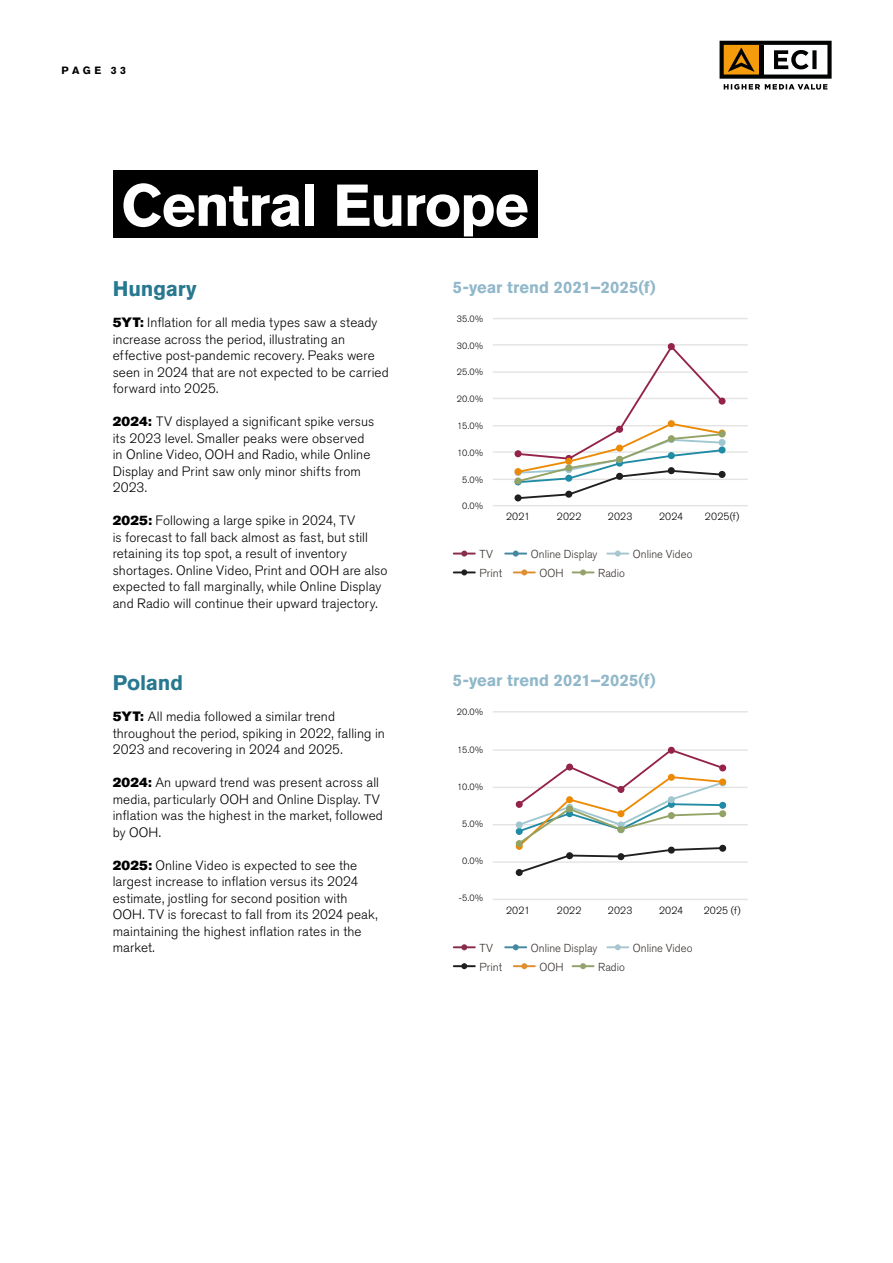
<style>
.page{position:relative;width:893px;height:1263px;background:#fff}
.page>*{position:absolute;margin:0;border:0;box-sizing:border-box;transform-origin:0 0}
.t1{font:700 58.5px "Akzidenz Grotesk Std";letter-spacing:-.02em;color:#fff}
.t2{font:700 21px "Akzidenz Grotesk Std";letter-spacing:-.005em;color:#287890}
.t3{font:700 16.5px "Akzidenz Grotesk Std";letter-spacing:.005em;color:#91b8ca}
.t4{font:300 13.5px/16.5px "Akzidenz Grotesk Std";letter-spacing:.01em;color:#000}
.t5{font:300 11.55px "Akzidenz Grotesk Std";letter-spacing:.005em;color:#36302d}
.t6{font:700 10.5px "Akzidenz Grotesk Std";letter-spacing:.32em;color:#000}
.t7{font:300 10.35px "Akzidenz Grotesk Std";letter-spacing:.02em;color:#000}
.t8{font:300 9px "Akzidenz Grotesk Std";letter-spacing:.005em;color:#000}
.s1{font-family:"Akzidenz Grotesk Std Super";font-weight:400}
</style>
<div class="page">
<div style="left:113px;top:170px;width:424px;height:68px;background:#000"></div>
<svg style="left:453px;top:550px;width:23px;height:7px"></svg>
<svg style="left:504px;top:550px;width:23px;height:7px"></svg>
<svg style="left:606px;top:550px;width:23px;height:7px"></svg>
<svg style="left:453px;top:569px;width:23px;height:6px"></svg>
<svg style="left:513px;top:569px;width:23px;height:6px"></svg>
<svg style="left:572px;top:569px;width:22px;height:6px"></svg>
<svg style="left:453px;top:944px;width:23px;height:6px"></svg>
<svg style="left:504px;top:944px;width:23px;height:6px"></svg>
<svg style="left:606px;top:944px;width:23px;height:6px"></svg>
<svg style="left:453px;top:963px;width:23px;height:6px"></svg>
<svg style="left:513px;top:963px;width:23px;height:6px"></svg>
<svg style="left:572px;top:963px;width:22px;height:6px"></svg>
<hr style="left:493px;top:505px;width:255px;height:1px;background:#e4e3e2">
<hr style="left:493px;top:479px;width:255px;height:1px;background:#e4e3e2">
<hr style="left:493px;top:451px;width:255px;height:2px;background:#e4e3e2">
<hr style="left:493px;top:425px;width:255px;height:1px;background:#e4e3e2">
<hr style="left:493px;top:398px;width:255px;height:1px;background:#e4e3e2">
<hr style="left:493px;top:371px;width:255px;height:2px;background:#e4e3e2">
<hr style="left:493px;top:344px;width:255px;height:2px;background:#e4e3e2">
<hr style="left:493px;top:318px;width:255px;height:1px;background:#e4e3e2">
<div style="left:514px;top:450px;width:8px;height:7px;border:1px solid #94234a;border-radius:50%"></div>
<div style="left:668px;top:343px;width:7px;height:7px;border:1px solid #94234a;border-radius:50%"></div>
<div style="left:718px;top:398px;width:8px;height:7px;border:1px solid #94234a;border-radius:50%"></div>
<div style="left:514px;top:478px;width:8px;height:7px;border:1px solid #1f8ba5;border-radius:50%"></div>
<div style="left:718px;top:446px;width:8px;height:7px;border:1px solid #1f8ba5;border-radius:50%"></div>
<div style="left:514px;top:469px;width:8px;height:7px;border:1px solid #a0c7d0;border-radius:50%"></div>
<div style="left:718px;top:439px;width:8px;height:7px;border:1px solid #a0c7d0;border-radius:50%"></div>
<div style="left:514px;top:494px;width:8px;height:7px;border:1px solid #1f1f1f;border-radius:50%"></div>
<div style="left:718px;top:471px;width:8px;height:7px;border:1px solid #1f1f1f;border-radius:50%"></div>
<div style="left:514px;top:468px;width:8px;height:7px;border:1px solid #ed8a05;border-radius:50%"></div>
<div style="left:718px;top:429px;width:8px;height:8px;border:1px solid #ed8a05;border-radius:50%"></div>
<div style="left:514px;top:477px;width:8px;height:7px;border:1px solid #93a365;border-radius:50%"></div>
<svg style="left:515px;top:344px;width:210px;height:157px"></svg>
<div style="left:718px;top:430px;width:8px;height:7px;border:1px solid #93a365;border-radius:50%"></div>
<hr style="left:493px;top:899px;width:255px;height:1px;background:#e4e3e2">
<hr style="left:493px;top:861px;width:255px;height:2px;background:#e4e3e2">
<hr style="left:493px;top:824px;width:255px;height:1px;background:#e4e3e2">
<hr style="left:493px;top:787px;width:255px;height:1px;background:#e4e3e2">
<hr style="left:493px;top:749px;width:255px;height:2px;background:#e4e3e2">
<hr style="left:493px;top:711px;width:255px;height:1px;background:#e4e3e2">
<div style="left:719px;top:764px;width:7px;height:7px;border:1px solid #94234a;border-radius:50%"></div>
<div style="left:719px;top:802px;width:7px;height:7px;border:1px solid #1f8ba5;border-radius:50%"></div>
<div style="left:719px;top:779px;width:7px;height:7px;border:1px solid #a0c7d0;border-radius:50%"></div>
<div style="left:516px;top:869px;width:7px;height:7px;border:1px solid #1f1f1f;border-radius:50%"></div>
<div style="left:719px;top:845px;width:7px;height:7px;border:1px solid #1f1f1f;border-radius:50%"></div>
<div style="left:719px;top:778px;width:7px;height:7px;border:1px solid #ed8a05;border-radius:50%"></div>
<svg style="left:516px;top:747px;width:209px;height:128px"></svg>
<div style="left:719px;top:810px;width:7px;height:7px;border:1px solid #93a365;border-radius:50%"></div>
<svg style="left:720px;top:41px;width:112px;height:49px"></svg>
<p class="t6" style="left:62px;top:64px;width:66px">PAGE 33</p>
<h1 class="t1" style="left:121px;top:172px;width:409px">Central Europe</h1>
<h2 class="t2" style="left:113px;top:277px;width:86px">Hungary</h2>
<p class="t4" style="left:113px;top:315px;width:278px"><span class="s1">5YT:</span> Inflation for all media types saw a steady increase across the period, illustrating an effective post-pandemic recovery. Peaks were seen in 2024 that are not expected to be carried forward into 2025.</p>
<p class="t4" style="left:113px;top:414px;width:263px"><span class="s1">2024:</span> TV displayed a significant spike versus its 2023 level. Smaller peaks were observed in Online Video, OOH and Radio, while Online Display and Print saw only minor shifts from 2023.</p>
<p class="t4" style="left:113px;top:513px;width:276px"><span class="s1">2025:</span> Following a large spike in 2024, TV<br>is forecast to fall back almost as fast, but still retaining its top spot, a result of inventory shortages. Online Video, Print and OOH are also expected to fall marginally, while Online Display and Radio will continue their upward trajectory.</p>
<h2 class="t2" style="left:113px;top:670px;width:72px">Poland</h2>
<p class="t4" style="left:113px;top:708px;width:274px"><span class="s1">5YT:</span> All media followed a similar trend throughout the period, spiking in 2022, falling in<br>2023 and recovering in 2024 and 2025.</p>
<p class="t4" style="left:113px;top:774px;width:272px"><span class="s1">2024:</span> An upward trend was present across all media, particularly OOH and Online Display. TV inflation was the highest in the market, followed by OOH.</p>
<p class="t4" style="left:113px;top:857px;width:266px"><span class="s1">2025:</span> Online Video is expected to see the largest increase to inflation versus its 2024 estimate, jostling for second position with OOH. TV is forecast to fall from its 2024 peak, maintaining the highest inflation rates in the market.</p>
<p class="t3" style="left:453px;top:277px;width:204px">5-year trend 2021–2025(f)</p>
<p class="t8" style="left:457px;top:314px;width:28px">35.0%</p>
<p class="t8" style="left:457px;top:340px;width:28px">30.0%</p>
<p class="t8" style="left:457px;top:367px;width:28px">25.0%</p>
<p class="t8" style="left:457px;top:394px;width:28px">20.0%</p>
<p class="t8" style="left:457px;top:421px;width:27px">15.0%</p>
<p class="t8" style="left:457px;top:448px;width:27px">10.0%</p>
<p class="t8" style="left:462px;top:474px;width:22px">5.0%</p>
<p class="t8" style="left:462px;top:501px;width:22px">0.0%</p>
<p class="t7" style="left:506px;top:511px;width:26px">2021</p>
<p class="t7" style="left:557px;top:511px;width:26px">2022</p>
<p class="t7" style="left:608px;top:511px;width:26px">2023</p>
<p class="t7" style="left:659px;top:511px;width:26px">2024</p>
<p class="t7" style="left:705px;top:511px;width:36px">2025(f)</p>
<p class="t5" style="left:479px;top:547px;width:15px">TV</p>
<p class="t5" style="left:531px;top:547px;width:68px">Online Display</p>
<p class="t5" style="left:633px;top:547px;width:61px">Online Video</p>
<p class="t5" style="left:479px;top:566px;width:24px">Print</p>
<p class="t5" style="left:539px;top:566px;width:26px">OOH</p>
<p class="t5" style="left:598px;top:566px;width:28px">Radio</p>
<p class="t3" style="left:453px;top:671px;width:204px">5-year trend 2021–2025(f)</p>
<p class="t8" style="left:457px;top:707px;width:28px">20.0%</p>
<p class="t8" style="left:457px;top:744px;width:27px">15.0%</p>
<p class="t8" style="left:457px;top:782px;width:27px">10.0%</p>
<p class="t8" style="left:462px;top:819px;width:22px">5.0%</p>
<p class="t8" style="left:462px;top:856px;width:22px">0.0%</p>
<p class="t8" style="left:459px;top:893px;width:26px">-5.0%</p>
<p class="t7" style="left:506px;top:904px;width:26px">2021</p>
<p class="t7" style="left:557px;top:904px;width:26px">2022</p>
<p class="t7" style="left:608px;top:904px;width:26px">2023</p>
<p class="t7" style="left:659px;top:904px;width:26px">2024</p>
<p class="t7" style="left:704px;top:904px;width:38px">2025 (f)</p>
<p class="t5" style="left:479px;top:941px;width:15px">TV</p>
<p class="t5" style="left:531px;top:941px;width:68px">Online Display</p>
<p class="t5" style="left:633px;top:941px;width:61px">Online Video</p>
<p class="t5" style="left:479px;top:960px;width:24px">Print</p>
<p class="t5" style="left:539px;top:960px;width:26px">OOH</p>
<p class="t5" style="left:598px;top:960px;width:28px">Radio</p>
</div>
